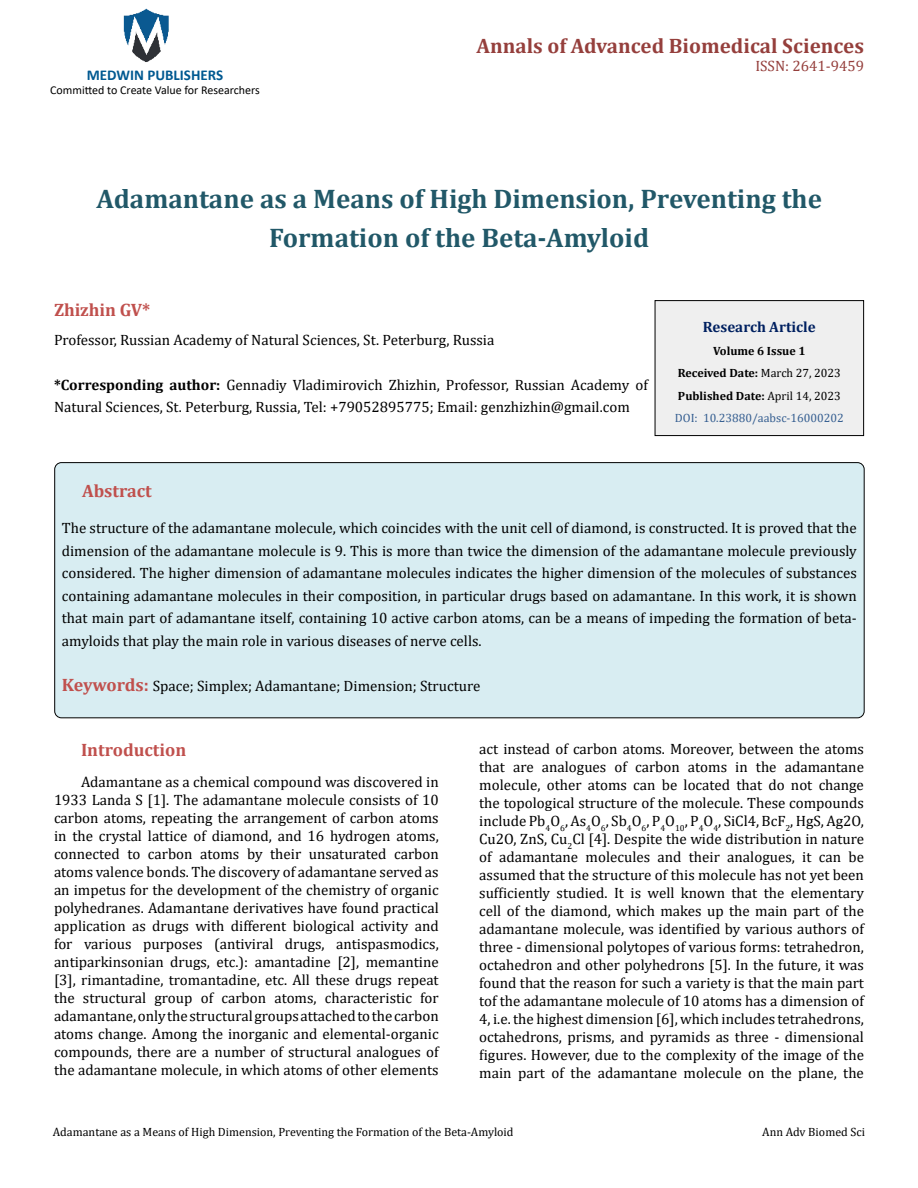
<style>
.page{position:relative;width:918px;height:1188px;background:#fff}
.page>*{position:absolute;margin:0;border:0;box-sizing:border-box;transform-origin:0 0}
.t1{font:700 27px/39px "Cambria";color:#215868;text-align:center}
.t2{font:700 21px "Cambria";color:#953f3c}
.t3{font:700 18px "Cambria";color:#c0504d}
.t4{font:15px/18px "Cambria";color:#000;text-align:justify}
.t5{font:700 15px "Calibri";color:#005991}
.t6{font:700 15px "Cambria";color:#002060}
.t7{font:15px "Cambria";color:#953f3c}
.t8{font:700 12px/22.5px "Cambria";color:#000;text-align:center}
.t9{font:12px "Cambria";color:#000}
.t10{font:12px "Calibri";color:#000}
.s1{font-weight:700}
.s2{font-weight:400}
.s3{font-weight:400;color:#365f91}
.s4{font-weight:700;font-size:18px;color:#c0504d}
</style>
<div class="page">
<img style="left:123px;top:8px;width:46px;height:54px">
<div style="left:655px;top:301px;width:209px;height:135px;background:#efefef"></div>
<div style="left:655px;top:300px;width:209px;height:136px;border:1px solid #000"></div>
<div style="left:55px;top:463px;width:809px;height:255px;background:#d8edf2;border-radius:7px"></div>
<div style="left:54px;top:462px;width:811px;height:256px;border:1px solid #000;border-radius:7px"></div>
<p class="t5" style="left:87px;top:64px;width:138px">MEDWIN PUBLISHERS</p>
<p class="t10" style="left:50px;top:82px;width:211px">Committed to Create Value for Researchers</p>
<h2 class="t2" style="left:476px;top:31px;width:389px">Annals of Advanced Biomedical Sciences</h2>
<p class="t7" style="left:755px;top:57px;width:110px">ISSN: 2641-9459</p>
<h1 class="t1" style="left:97px;top:178px;width:727px">Adamantane as a Means of High Dimension, Preventing the<br>Formation of the Beta-Amyloid</h1>
<p class="t3" style="left:54px;top:297px;width:98px">Zhizhin GV*</p>
<p class="t4" style="left:54px;top:331px;width:442px">Professor, Russian Academy of Natural Sciences, St. Peterburg, Russia</p>
<p class="t4" style="left:54px;top:373px;width:595px;line-height:22.5px"><span class="s1">*Corresponding author:</span> Gennadiy Vladimirovich Zhizhin, Professor, Russian Academy of<br>Natural Sciences, St. Peterburg, Russia, Tel: +79052895775; Email: genzhizhin@gmail.com</p>
<p class="t6" style="left:703px;top:316px;width:114px">Research Article</p>
<p class="t8" style="left:675px;top:339px;width:170px">Volume 6 Issue 1<br>Received Date: <span class="s2">March 27, 2023<br></span>Published Date: <span class="s2">April 14, 2023<br></span><span class="s3">DOI: 10.23880/aabsc-16000202</span></p>
<p class="t3" style="left:82px;top:478px;width:71px">Abstract</p>
<p class="t4" style="left:62px;top:517px;width:796px;line-height:22.5px">The structure of the adamantane molecule, which coincides with the unit cell of diamond, is constructed. It is proved that the dimension of the adamantane molecule is 9. This is more than twice the dimension of the adamantane molecule previously considered. The higher dimension of adamantane molecules indicates the higher dimension of the molecules of substances containing adamantane molecules in their composition, in particular drugs based on adamantane. In this work, it is shown that main part of adamantane itself, containing 10 active carbon atoms, can be a means of impeding the formation of beta&shy;amyloids that play the main role in various diseases of nerve cells.</p>
<p class="t4" style="left:62px;top:676px;width:420px"><span class="s4">Keywords:</span> Space; Simplex; Adamantane; Dimension; Structure</p>
<p class="t3" style="left:81px;top:737px;width:107px">Introduction</p>
<p class="t4" style="left:54px;top:773px;width:386px;text-indent:27px">Adamantane as a chemical compound was discovered in 1933 Landa S [1]. The adamantane molecule consists of 10 carbon atoms, repeating the arrangement of carbon atoms in the crystal lattice of diamond, and 16 hydrogen atoms, connected to carbon atoms by their unsaturated carbon atoms valence bonds. The discovery of adamantane served as an impetus for the development of the chemistry of organic polyhedranes. Adamantane derivatives have found practical application as drugs with different biological activity and for various purposes (antiviral drugs, antispasmodics, antiparkinsonian drugs, etc.): amantadine [2], memantine [3], rimantadine, tromantadine, etc. All these drugs repeat the structural group of carbon atoms, characteristic for adamantane, only the structural groups attached to the carbon atoms change. Among the inorganic and elemental-organic compounds, there are a number of structural analogues of the adamantane molecule, in which atoms of other elements</p>
<p class="t4" style="left:479px;top:739px;width:386px">act instead of carbon atoms. Moreover, between the atoms that are analogues of carbon atoms in the adamantane molecule, other atoms can be located that do not change the topological structure of the molecule. These compounds include Pb<sub>4</sub>O<sub>6</sub>, As<sub>4</sub>O<sub>6</sub>, Sb<sub>4</sub>O<sub>6</sub>, P<sub>4</sub>O<sub>10</sub>, P<sub>4</sub>O<sub>4</sub>, SiCl4, BcF<sub>2</sub>, HgS, Ag2O, Cu2O, ZnS, Cu<sub>2</sub>Cl [4]. Despite the wide distribution in nature of adamantane molecules and their analogues, it can be assumed that the structure of this molecule has not yet been sufficiently studied. It is well known that the elementary cell of the diamond, which makes up the main part of the adamantane molecule, was identified by various authors of three - dimensional polytopes of various forms: tetrahedron, octahedron and other polyhedrons [5]. In the future, it was found that the reason for such a variety is that the main part tof the adamantane molecule of 10 atoms has a dimension of 4, i.e. the highest dimension [6], which includes tetrahedrons, octahedrons, prisms, and pyramids as three - dimensional figures. However, due to the complexity of the image of the main part of the adamantane molecule on the plane, the</p>
<p class="t9" style="left:53px;top:1125px;width:462px">Adamantane as a Means of High Dimension, Preventing the Formation of the Beta-Amyloid</p>
<p class="t9" style="left:762px;top:1125px;width:104px">Ann Adv Biomed Sci</p>
</div>
